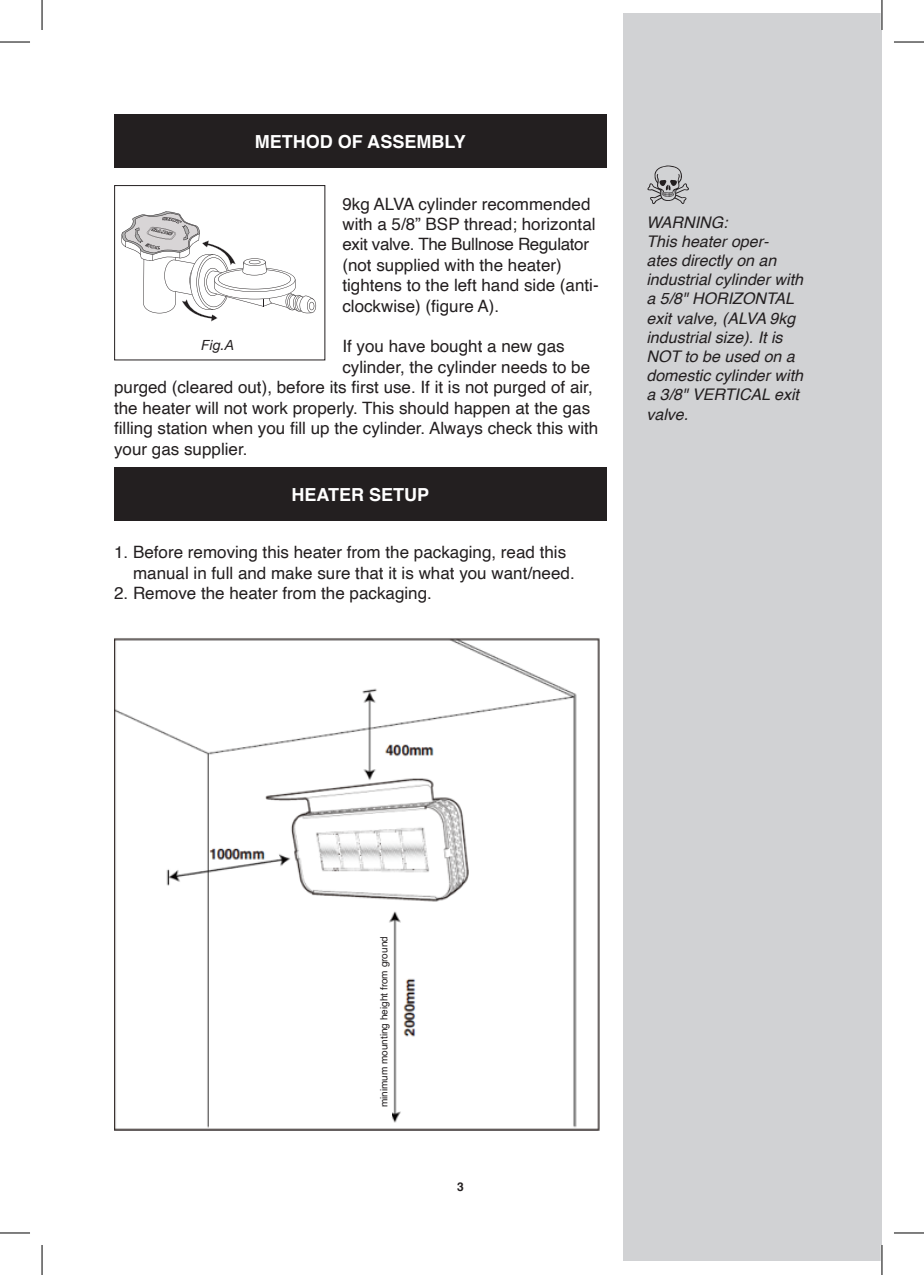
<style>
.page{position:relative;width:924px;height:1275px;background:#fff}
.page>*{position:absolute;margin:0;border:0;box-sizing:border-box;transform-origin:0 0}
.t1{font:700 18px "Helvetica";color:#fff}
.t2{font:17px/20.4px "Helvetica";color:#231f20}
.t3{font:italic 16px/19.2px "Helvetica";color:#231f20}
.t4{font:italic 14px "Helvetica Neue";color:#231f20}
.t5{font:700 12px "Helvetica";color:#231f20}
.t6{font:10px "Helvetica";color:#231f20}
</style>
<div class="page">
<div style="left:623px;top:14px;width:258px;height:1247px;background:#d1d2d4"></div>
<div style="left:114px;top:114px;width:492px;height:54px;background:#231f20"></div>
<div style="left:114px;top:467px;width:492px;height:54px;background:#231f20"></div>
<div style="left:114px;top:185px;width:211px;height:175px;border:1px solid #231f20"></div>
<svg style="left:121px;top:211px;width:195px;height:111px"></svg>
<svg style="left:647px;top:165px;width:42px;height:39px"></svg>
<img style="left:115px;top:638px;width:484px;height:492px">
<div style="left:375px;top:927px;width:16px;height:189px;background:#fff"></div>
<hr style="left:880px;top:0;width:2px;height:30px;background:#fff">
<hr style="left:880px;top:1245px;width:2px;height:30px;background:#fff">
<hr style="left:0;top:42px;width:30px;height:1px;background:#000">
<hr style="left:893px;top:42px;width:30px;height:1px;background:#000">
<hr style="left:0;top:1232px;width:30px;height:1px;background:#000">
<hr style="left:893px;top:1232px;width:30px;height:1px;background:#000">
<hr style="left:42px;top:0;width:1px;height:30px;background:#000">
<hr style="left:42px;top:1245px;width:1px;height:30px;background:#000">
<hr style="left:881px;top:0;width:1px;height:30px;background:#000">
<hr style="left:881px;top:1245px;width:1px;height:30px;background:#000">
<p class="t1" style="left:255px;top:127px;width:212px">METHOD OF ASSEMBLY</p>
<p class="t2" style="left:342px;top:194px;width:258px">9kg ALVA cylinder recommended with a 5/8” BSP thread; horizontal exit valve. The Bullnose Regulator (not supplied with the heater) tightens to the left hand side (anti&shy;clockwise) (figure A).</p>
<p class="t2" style="left:342px;top:337px;width:224px">If you have bought a new gas</p>
<p class="t2" style="left:342px;top:357px;width:249px">cylinder, the cylinder needs to be</p>
<p class="t2" style="left:114px;top:378px;width:480px">purged (cleared out), before its first use. If it is not purged of air,</p>
<p class="t2" style="left:114px;top:398px;width:477px">the heater will not work properly. This should happen at the gas</p>
<p class="t2" style="left:114px;top:418px;width:485px">filling station when you fill up the cylinder. Always check this with</p>
<p class="t2" style="left:114px;top:439px;width:135px">your gas supplier.</p>
<p class="t4" style="left:201px;top:335px;width:34px">Fig.A</p>
<p class="t1" style="left:291px;top:480px;width:139px">HEATER SETUP</p>
<p class="t2" style="left:133px;top:542px;width:443px;text-indent:-19px">1. Before removing this heater from the packaging, read this manual in full and make sure that it is what you want/need.</p>
<p class="t2" style="left:114px;top:583px;width:319px">2. Remove the heater from the packaging.</p>
<p class="t3" style="left:646px;top:213px;width:83px">WARNING:</p>
<p class="t3" style="left:646px;top:232px;width:158px">This heater oper-<br>ates directly on an industrial cylinder with a 5/8" HORIZONTAL exit valve, (ALVA 9kg industrial size). It is<br>NOT to be used on a domestic cylinder with a 3/8" VERTICAL exit valve.</p>
<p class="t6" style="left:376px;top:1107px;width:173px;rotate:-90deg">minimum mounting height from ground</p>
<p class="t5" style="left:457px;top:1177px;width:8px">3</p>
</div>
